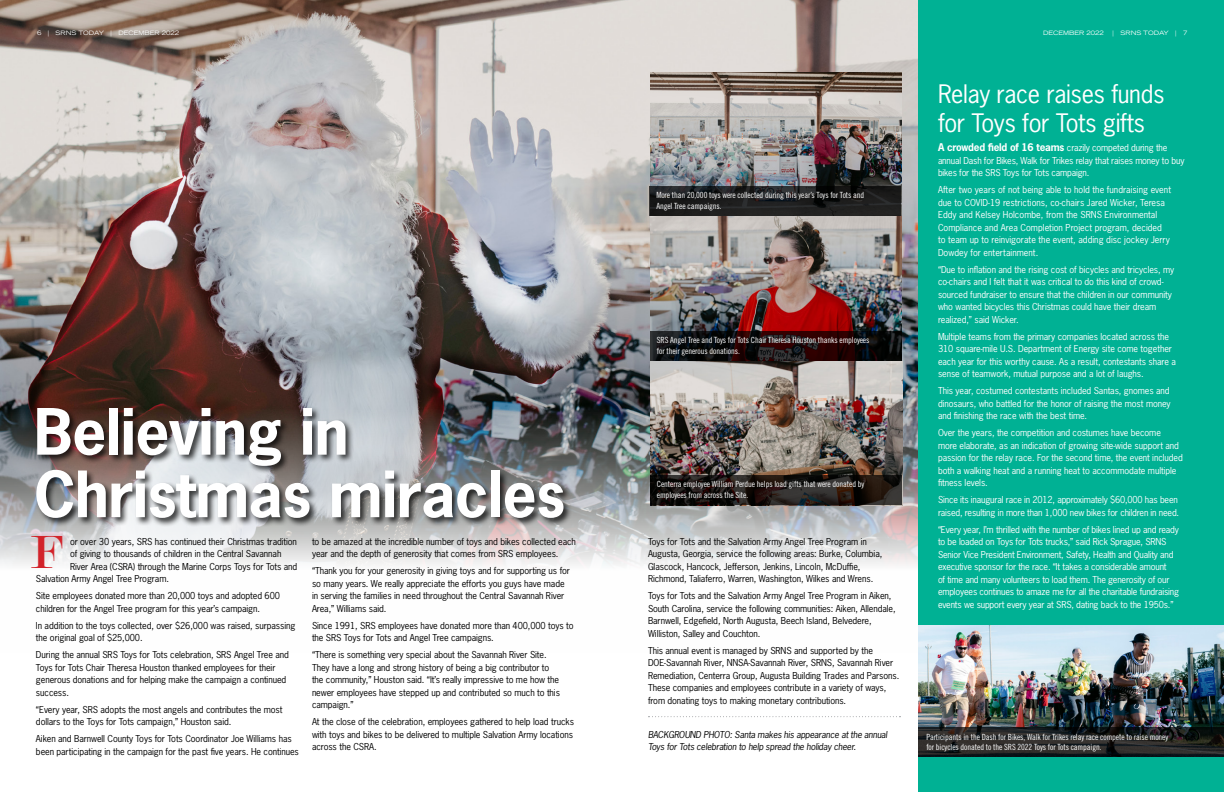
<style>
.page{position:relative;width:1224px;height:792px;background:#fff}
.page>*{position:absolute;margin:0;border:0;box-sizing:border-box;transform-origin:0 0}
.t1{font:700 60px/62.5px "News Gothic Std";letter-spacing:-.01em;color:#fff}
.t2{font:50px "Modern";color:#d2232a}
.t3{font:24px/28.8px "News Gothic Std";letter-spacing:-.015em;color:#fff}
.t4{font:9px/12.5px "News Gothic Std";letter-spacing:-.01em;color:#000}
.t5{font:9px/12.5px "News Gothic Std";letter-spacing:-.01em;color:#fff}
.t6{font:italic 9px/12.5px "News Gothic Std";letter-spacing:-.02em;color:#000}
.t7{font:8.5px/10.5px "Trade Gothic LT Std Cn 18";letter-spacing:-.01em;color:#fff}
.t8{font:expanded 6px "Trade Gothic LT Std";color:#fff}
.s1{font-weight:700;font-size:10px}
</style>
<div class="page">
<img style="left:0;top:0;width:918px;height:565px">
<div style="left:35px;top:407px;width:538px;height:120px;background:#000;opacity:.75"></div>
<img style="left:650px;top:72px;width:252px;height:403px">
<div style="left:35px;top:28px;width:152px;height:16px;background:#000;opacity:.75"></div>
<svg style="left:649px;top:186px;width:252px;height:30px;background:#1d1d1e"></svg>
<svg style="left:650px;top:331px;width:252px;height:30px;background:#170c0e"></svg>
<svg style="left:650px;top:475px;width:252px;height:30px;background:#1d1815"></svg>
<svg style="left:648px;top:716px;width:253px;height:1px"></svg>
<div style="left:918px;top:0;width:306px;height:792px;background:#00b194"></div>
<img style="left:918px;top:625px;width:306px;height:102px">
<svg style="left:918px;top:727px;width:306px;height:30px;background:#212222"></svg>
<p class="t8" style="left:37px;top:29px;width:144px">6 | SRNS TODAY | DECEMBER 2022</p>
<h1 class="t1" style="left:34px;top:400px;width:533px">Believing in<br>Christmas miracles</h1>
<h2 class="t2" style="left:30px;top:528px;width:33px">F</h2>
<p class="t4" style="left:70px;top:535px;width:229px">or over 30 years, SRS has continued their Christmas tradition</p>
<p class="t4" style="left:70px;top:547px;width:213px">of giving to thousands of children in the Central Savannah</p>
<p class="t4" style="left:70px;top:560px;width:229px">River Area (CSRA) through the Marine Corps Toys for Tots and</p>
<p class="t4" style="left:36px;top:572px;width:135px">Salvation Army Angel Tree Program.</p>
<p class="t4" style="left:36px;top:589px;width:246px">Site employees donated more than 20,000 toys and adopted 600 children for the Angel Tree program for this year’s campaign.</p>
<p class="t4" style="left:36px;top:619px;width:261px">In addition to the toys collected, over $26,000 was raised, surpassing the original goal of $25,000.</p>
<p class="t4" style="left:36px;top:648px;width:254px">During the annual SRS Toys for Tots celebration, SRS Angel Tree and Toys for Tots Chair Theresa Houston thanked employees for their generous donations and for helping make the campaign a continued success.</p>
<p class="t4" style="left:36px;top:703px;width:248px">“Every year, SRS adopts the most angels and contributes the most dollars to the Toys for Tots campaign,” Houston said.</p>
<p class="t4" style="left:36px;top:732px;width:264px">Aiken and Barnwell County Toys for Tots Coordinator Joe Williams has been participating in the campaign for the past five years. He continues</p>
<p class="t4" style="left:312px;top:535px;width:265px">to be amazed at the incredible number of toys and bikes collected each year and the depth of generosity that comes from SRS employees.</p>
<p class="t4" style="left:312px;top:564px;width:260px">“Thank you for your generosity in giving toys and for supporting us for so many years. We really appreciate the efforts you guys have made in serving the families in need throughout the Central Savannah River Area,” Williams said.</p>
<p class="t4" style="left:312px;top:619px;width:263px">Since 1991, SRS employees have donated more than 400,000 toys to the SRS Toys for Tots and Angel Tree campaigns.</p>
<p class="t4" style="left:312px;top:648px;width:250px">“There is something very special about the Savannah River Site.<br>They have a long and strong history of being a big contributor to the community,” Houston said. “It’s really impressive to me how the newer employees have stepped up and contributed so much to this campaign.”</p>
<p class="t4" style="left:312px;top:715px;width:264px;text-align:justify">At the close of the celebration, employees gathered to help load trucks with toys and bikes to be delivered to multiple Salvation Army locations across the CSRA.</p>
<p class="t7" style="left:656px;top:190px;width:210px">More than 20,000 toys were collected during this year’s Toys for Tots and<br>Angel Tree campaigns.</p>
<p class="t7" style="left:657px;top:335px;width:214px">SRS Angel Tree and Toys for Tots Chair Theresa Houston thanks employees for their generous donations.</p>
<p class="t7" style="left:657px;top:479px;width:209px">Centerra employee William Perdue helps load gifts that were donated by employees from across the Site.</p>
<p class="t4" style="left:648px;top:535px;width:236px">Toys for Tots and the Salvation Army Angel Tree Program in Augusta, Georgia, service the following areas: Burke, Columbia, Glascock, Hancock, Jefferson, Jenkins, Lincoln, McDuffie, Richmond, Taliaferro, Warren, Washington, Wilkes and Wrens.</p>
<p class="t4" style="left:648px;top:589px;width:249px">Toys for Tots and the Salvation Army Angel Tree Program in Aiken, South Carolina, service the following communities: Aiken, Allendale, Barnwell, Edgefield, North Augusta, Beech Island, Belvedere, Williston, Salley and Couchton.</p>
<p class="t4" style="left:648px;top:644px;width:253px">This annual event is managed by SRNS and supported by the DOE-Savannah River, NNSA-Savannah River, SRNS, Savannah River Remediation, Centerra Group, Augusta Building Trades and Parsons.<br>These companies and employees contribute in a variety of ways, from donating toys to making monetary contributions.</p>
<p class="t6" style="left:648px;top:728px;width:241px">BACKGROUND PHOTO: Santa makes his appearance at the annual<br>Toys for Tots celebration to help spread the holiday cheer.</p>
<p class="t8" style="left:1043px;top:29px;width:62px">DECEMBER 2022</p>
<p class="t8" style="left:1113px;top:29px;width:76px">| SRNS TODAY | 7</p>
<h3 class="t3" style="left:938px;top:80px;width:228px">Relay race raises funds for Toys for Tots gifts</h3>
<p class="t5" style="left:938px;top:142px;width:248px"><span class="s1">A crowded field of 16 teams</span> crazily competed during the annual Dash for Bikes, Walk for Trikes relay that raises money to buy bikes for the SRS Toys for Tots campaign.</p>
<p class="t5" style="left:938px;top:184px;width:235px">After two years of not being able to hold the fundraising event due to COVID-19 restrictions, co-chairs Jared Wicker, Teresa Eddy and Kelsey Holcombe, from the SRNS Environmental Compliance and Area Completion Project program, decided to team up to reinvigorate the event, adding disc jockey Jerry Dowdey for entertainment.</p>
<p class="t5" style="left:938px;top:263px;width:238px">“Due to inflation and the rising cost of bicycles and tricycles, my co-chairs and I felt that it was critical to do this kind of crowd&shy;sourced fundraiser to ensure that the children in our community who wanted bicycles this Christmas could have their dream realized,” said Wicker.</p>
<p class="t5" style="left:938px;top:330px;width:239px">Multiple teams from the primary companies located across the 310 square-mile U.S. Department of Energy site come together each year for this worthy cause. As a result, contestants share a sense of teamwork, mutual purpose and a lot of laughs.</p>
<p class="t5" style="left:938px;top:385px;width:234px;text-align:justify">This year, costumed contestants included Santas, gnomes and dinosaurs, who battled for the honor of raising the most money and finishing the race with the best time.</p>
<p class="t5" style="left:938px;top:427px;width:246px">Over the years, the competition and costumes have become<br>more elaborate, as an indication of growing site-wide support and passion for the relay race. For the second time, the event included both a walking heat and a running heat to accommodate multiple fitness levels.</p>
<p class="t5" style="left:938px;top:494px;width:243px">Since its inaugural race in 2012, approximately $60,000 has been raised, resulting in more than 1,000 new bikes for children in need.</p>
<p class="t5" style="left:938px;top:523px;width:243px">“Every year, I’m thrilled with the number of bikes lined up and ready to be loaded on Toys for Tots trucks,” said Rick Sprague, SRNS Senior Vice President Environment, Safety, Health and Quality and executive sponsor for the race. “It takes a considerable amount<br>of time and many volunteers to load them. The generosity of our employees continues to amaze me for all the charitable fundraising events we support every year at SRS, dating back to the 1950s.”</p>
<p class="t7" style="left:926px;top:731px;width:243px">Participants in the Dash for Bikes, Walk for Trikes relay race compete to raise money for bicycles donated to the SRS 2022 Toys for Tots campaign.</p>
</div>
